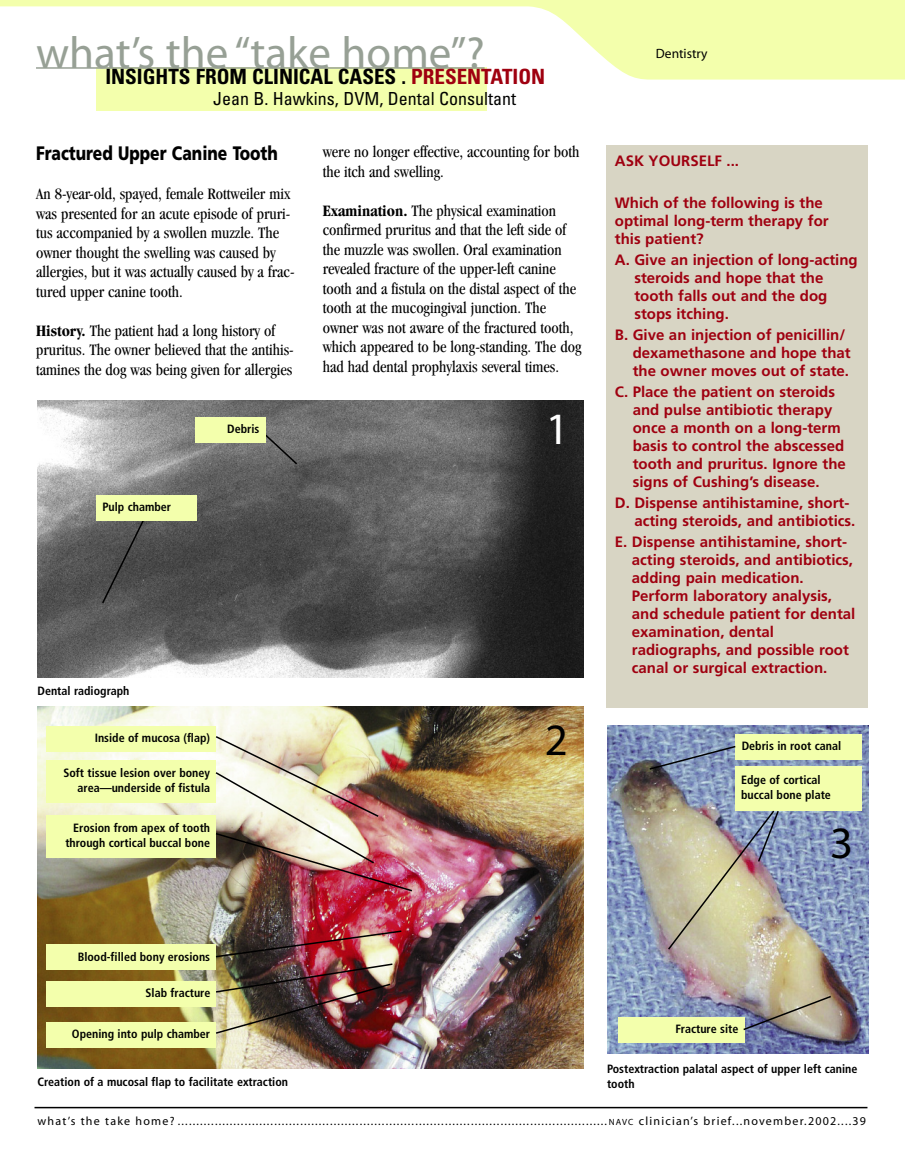
<style>
.page{position:relative;width:905px;height:1175px;background:#fff}
.page>*{position:absolute;margin:0;border:0;box-sizing:border-box;transform-origin:0 0}
.t1{font:45px "Myriad";color:#97a095}
.t2{font:45px "Myriad";color:#000}
.t3{font:45px "Myriad";color:#fff}
.t4{font:700 condensed 21px "Univers";color:#000}
.t5{font:900 19.5px "Frutiger";color:#000;scale:.8 1}
.t6{font:condensed 18px "Univers";color:#000}
.t7{font:condensed 16.5px/19.5px "Garamond";color:#000}
.t8{font:700 15px/18px "Frutiger";color:#9f0010}
.t9{font:13.5px "Myriad";color:#000}
.t10{font:700 condensed 12px/15px "Frutiger";color:#000}
.t11{font:12px "Myriad";letter-spacing:.105em;color:#000}
.s1{color:#9f0010}
.s2{font-weight:700}
.s3{font-size:9px}
</style>
<div class="page">
<div style="left:96px;top:68px;width:390px;height:43px;background:#f3ffac"></div>
<hr style="left:34px;top:1106px;width:833px;height:2px;background:#000">
<img style="left:38px;top:400px;width:546px;height:277px">
<div style="left:606px;top:146px;width:261px;height:562px;background:#d8d5c4"></div>
<svg style="left:0;top:0;width:904px;height:80px"></svg>
<img style="left:37px;top:706px;width:546px;height:362px">
<img style="left:607px;top:725px;width:261px;height:328px">
<div style="left:46px;top:760px;width:170px;height:42px;background:#f3ffac"></div>
<div style="left:46px;top:815px;width:170px;height:42px;background:#f3ffac"></div>
<div style="left:46px;top:726px;width:170px;height:26px;background:#f3ffac"></div>
<div style="left:46px;top:944px;width:170px;height:26px;background:#f3ffac"></div>
<div style="left:46px;top:981px;width:170px;height:25px;background:#f3ffac"></div>
<div style="left:46px;top:1022px;width:170px;height:25px;background:#f3ffac"></div>
<img style="left:214px;top:734px;width:200px;height:158px">
<img style="left:214px;top:929px;width:189px;height:106px">
<div style="left:735px;top:734px;width:126px;height:25px;background:#f3ffac"></div>
<div style="left:735px;top:766px;width:126px;height:44px;background:#f3ffac"></div>
<div style="left:618px;top:1017px;width:126px;height:25px;background:#f3ffac"></div>
<img style="left:741px;top:994px;width:91px;height:37px">
<svg style="left:648px;top:744px;width:89px;height:27px"></svg>
<img style="left:666px;top:809px;width:114px;height:142px">
<svg style="left:101px;top:520px;width:45px;height:85px"></svg>
<div style="left:96px;top:495px;width:101px;height:25px;background:#f3ffac"></div>
<svg style="left:259px;top:429px;width:40px;height:37px"></svg>
<div style="left:195px;top:417px;width:70px;height:25px;background:#f3ffac"></div>
<h1 class="t1" style="left:36px;top:36px;width:450px">what’s the “take home”?</h1>
<p class="t4" style="left:105px;top:69px;width:441px">INSIGHTS FROM CLINICAL CASES . <span class="s1">PRESENTATION</span></p>
<p class="t6" style="left:213px;top:92px;width:304px">Jean B. Hawkins, DVM, Dental Consultant</p>
<p class="t5" style="left:36px;top:146px;width:304px">Fractured Upper Canine Tooth</p>
<p class="t7" style="left:36px;top:185px;width:260px">An 8-year-old, spayed, female Rottweiler mix was presented for an acute episode of pruri&shy;tus accompanied by a swollen muzzle. The owner thought the swelling was caused by allergies, but it was actually caused by a frac&shy;tured upper canine tooth.</p>
<p class="t7" style="left:36px;top:322px;width:259px"><span class="s2">History.</span> The patient had a long history of pruritus. The owner believed that the antihis&shy;tamines the dog was being given for allergies</p>
<p class="t10" style="left:102px;top:500px;width:70px">Pulp chamber</p>
<p class="t10" style="left:227px;top:422px;width:34px">Debris</p>
<p class="t7" style="left:323px;top:143px;width:258px">were no longer effective, accounting for both the itch and swelling.</p>
<p class="t7" style="left:323px;top:202px;width:260px"><span class="s2">Examination.</span> The physical examination confirmed pruritus and that the left side of the muzzle was swollen. Oral examination revealed fracture of the upper-left canine tooth and a fistula on the distal aspect of the tooth at the mucogingival junction. The owner was not aware of the fractured tooth, which appeared to be long-standing. The dog had had dental prophylaxis several times.</p>
<h1 class="t3" style="left:545px;top:412px;width:25px">1</h1>
<p class="t10" style="left:38px;top:684px;width:93px">Dental radiograph</p>
<p class="t10" style="left:95px;top:731px;width:117px">Inside of mucosa (flap)</p>
<p class="t10" style="left:63px;top:766px;width:148px;text-align:right">Soft tissue lesion over boney area—underside of fistula</p>
<p class="t10" style="left:65px;top:821px;width:146px;text-align:right">Erosion from apex of tooth through cortical buccal bone</p>
<h1 class="t2" style="left:545px;top:723px;width:25px">2</h1>
<p class="t9" style="left:656px;top:49px;width:53px">Dentistry</p>
<p class="t8" style="left:615px;top:153px;width:126px">ASK YOURSELF ...</p>
<p class="t8" style="left:615px;top:195px;width:215px">Which of the following is the optimal long-term therapy for this patient?</p>
<p class="t8" style="left:634px;top:252px;width:225px;text-indent:-19px">A. Give an injection of long-acting steroids and hope that the tooth falls out and the dog stops itching.</p>
<p class="t8" style="left:632px;top:327px;width:219px;text-indent:-18px">B. Give an injection of penicillin/ dexamethasone and hope that the owner moves out of state.</p>
<p class="t8" style="left:632px;top:384px;width:215px;text-indent:-18px">C. Place the patient on steroids and pulse antibiotic therapy once a month on a long-term basis to control the abscessed tooth and pruritus. Ignore the signs of Cushing’s disease.</p>
<p class="t8" style="left:634px;top:495px;width:222px;text-indent:-20px">D. Dispense antihistamine, short&shy;acting steroids, and antibiotics.</p>
<p class="t8" style="left:632px;top:534px;width:225px;text-indent:-17px">E. Dispense antihistamine, short&shy;acting steroids, and antibiotics, adding pain medication.<br>Perform laboratory analysis, and schedule patient for dental examination, dental radiographs, and possible root canal or surgical extraction.</p>
<p class="t10" style="left:741px;top:739px;width:101px">Debris in root canal</p>
<p class="t10" style="left:741px;top:773px;width:91px">Edge of cortical buccal bone plate</p>
<h1 class="t2" style="left:830px;top:826px;width:25px">3</h1>
<p class="t10" style="left:78px;top:949px;width:134px">Blood-filled bony erosions</p>
<p class="t10" style="left:145px;top:986px;width:66px">Slab fracture</p>
<p class="t10" style="left:72px;top:1027px;width:140px">Opening into pulp chamber</p>
<p class="t10" style="left:38px;top:1075px;width:252px">Creation of a mucosal flap to facilitate extraction</p>
<p class="t10" style="left:675px;top:1022px;width:64px">Fracture site</p>
<p class="t10" style="left:607px;top:1062px;width:252px">Postextraction palatal aspect of upper left canine tooth</p>
<p class="t11" style="left:38px;top:1116px;width:830px">what’s the take home? ....................................................................................................................<span class="s3">NAVC</span> clinician’s brief...november.2002....39</p>
</div>
